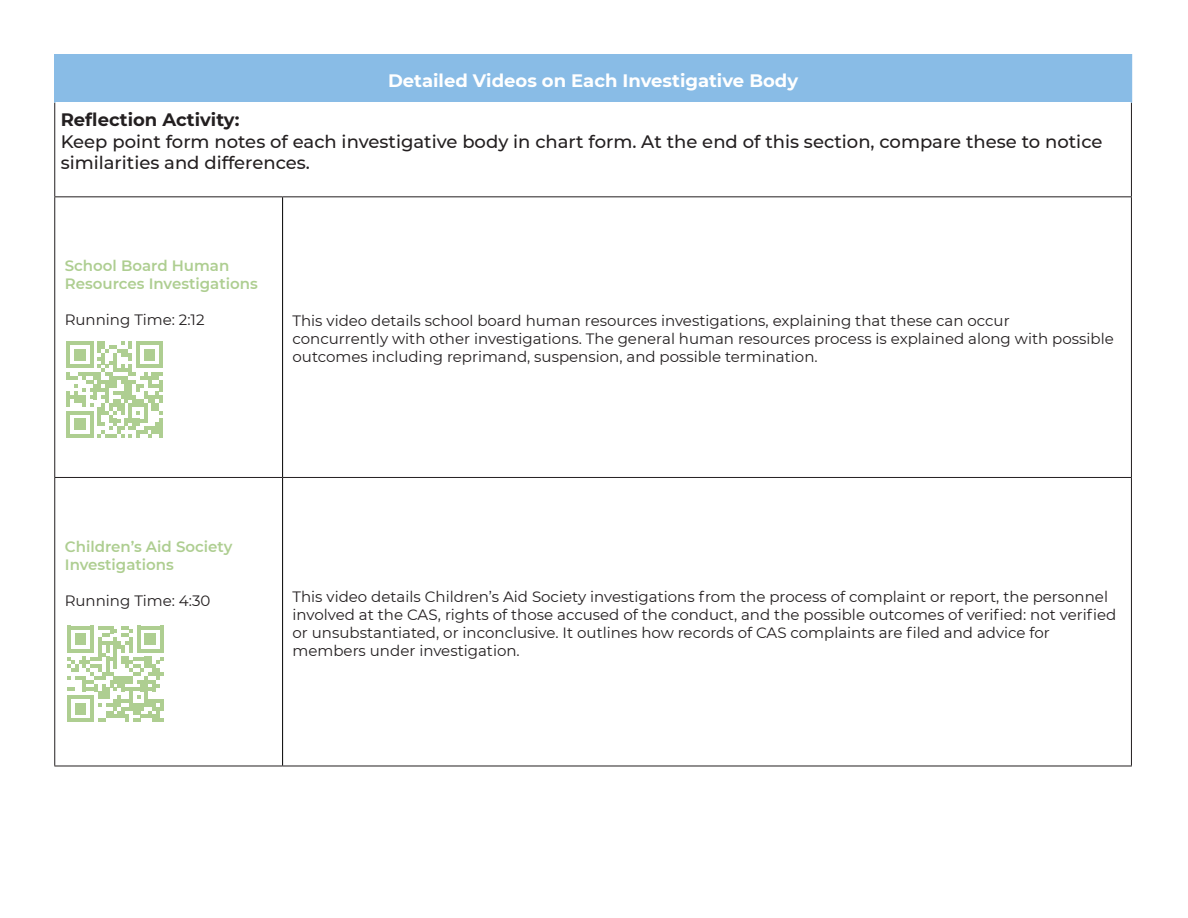
<style>
.page{position:relative;width:1188px;height:918px;background:#fff}
.page>*{position:absolute;margin:0;border:0;box-sizing:border-box;transform-origin:0 0}
.t1{font:500 18px/21.6px "Montserrat";color:#231f20}
.t2{font:700 18px "Montserrat";color:#fff}
.t3{font:700 18px "Montserrat";color:#231f20}
.t4{font:15px/18px "Montserrat";color:#231f20}
.t5{font:600 15px/18px "Montserrat";color:#aece91}
</style>
<div class="page">
<div style="left:55px;top:54px;width:1076px;height:49px;background:#89bce6"></div>
<hr style="left:282px;top:197px;width:1px;height:280px;background:#000">
<hr style="left:282px;top:478px;width:1px;height:288px;background:#000">
<hr style="left:54px;top:197px;width:1px;height:280px;background:#231f20">
<hr style="left:1131px;top:197px;width:1px;height:280px;background:#231f20">
<hr style="left:54px;top:478px;width:1px;height:288px;background:#231f20">
<hr style="left:1131px;top:478px;width:1px;height:288px;background:#231f20">
<hr style="left:54px;top:766px;width:229px;height:1px;background:#231f20">
<hr style="left:283px;top:766px;width:849px;height:1px;background:#231f20">
<hr style="left:54px;top:477px;width:229px;height:1px;background:#231f20">
<hr style="left:283px;top:477px;width:849px;height:1px;background:#231f20">
<hr style="left:54px;top:196px;width:229px;height:1px;background:#231f20">
<hr style="left:283px;top:196px;width:849px;height:1px;background:#231f20">
<hr style="left:54px;top:103px;width:1px;height:93px;background:#231f20">
<hr style="left:1131px;top:103px;width:1px;height:93px;background:#231f20">
<hr style="left:54px;top:54px;width:2px;height:49px;background:#89bce6">
<hr style="left:1131px;top:54px;width:1px;height:49px;background:#89bce6">
<svg style="left:66px;top:341px;width:97px;height:97px"></svg>
<svg style="left:67px;top:626px;width:97px;height:96px"></svg>
<p class="t2" style="left:388px;top:68px;width:412px">Detailed Videos on Each Investigative Body</p>
<p class="t3" style="left:61px;top:107px;width:180px">Reflection Activity:</p>
<p class="t1" style="left:61px;top:130px;width:1043px">Keep point form notes of each investigative body in chart form. At the end of this section, compare these to notice similarities and differences.</p>
<p class="t5" style="left:65px;top:256px;width:194px">School Board Human<br>Resources Investigations</p>
<p class="t4" style="left:65px;top:311px;width:141px">Running Time: 2:12</p>
<p class="t4" style="left:293px;top:312px;width:823px">This video details school board human resources investigations, explaining that these can occur<br>concurrently with other investigations. The general human resources process is explained along with possible outcomes including reprimand, suspension, and possible termination.</p>
<p class="t5" style="left:65px;top:537px;width:169px">Children’s Aid Society<br>Investigations</p>
<p class="t4" style="left:65px;top:591px;width:147px">Running Time: 4:30</p>
<p class="t4" style="left:293px;top:587px;width:825px">This video details Children’s Aid Society investigations from the process of complaint or report, the personnel involved at the CAS, rights of those accused of the conduct, and the possible outcomes of verified: not verified or unsubstantiated, or inconclusive. It outlines how records of CAS complaints are filed and advice for members under investigation.</p>
</div>
